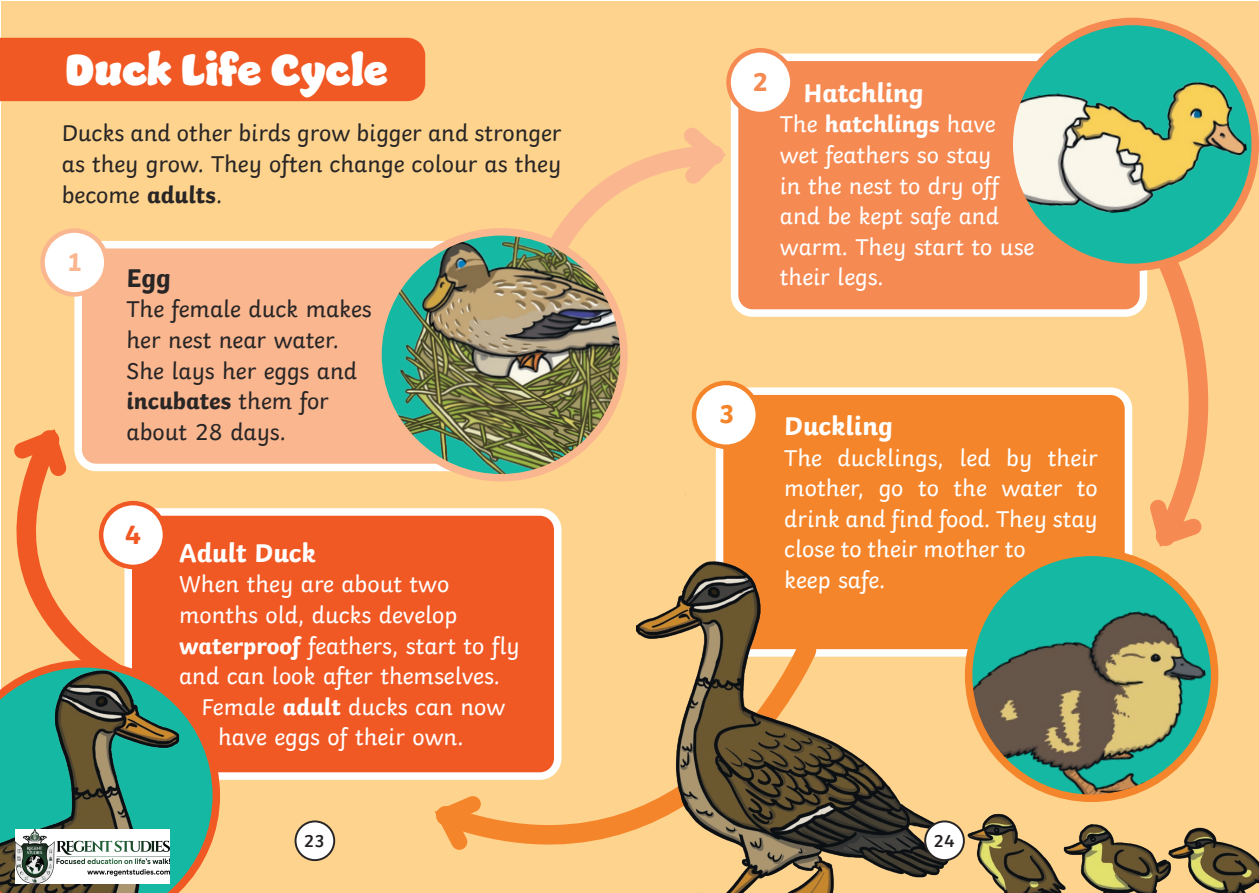
<style>
.page{position:relative;width:1259px;height:893px;background:#fff}
.page>*{position:absolute;margin:0;border:0;box-sizing:border-box;transform-origin:0 0}
.t1{font:45px "Jumble";color:#fff}
.Body_Copy_No_Baselin{font:700 27px "Twinkl";color:#fff}
.Body_Copy_No_Baselin-2{font:700 27px "Twinkl";color:#282526}
.Body_Copy_No_Baselin-3{font:700 27px "Twinkl";color:#fab78f}
.Body_Copy_No_Baselin-4{font:700 27px "Twinkl";color:#f68a53}
.Body_Copy_No_Baselin-5{font:700 27px "Twinkl";color:#f5852a}
.Body_Copy_No_Baselin-6{font:700 27px "Twinkl";color:#f15924}
.Body_Copy_No_Baselin-7{font:24px/30.6px "Twinkl";color:#fff}
.Body_Copy_No_Baselin-8{font:24px/30.6px "Twinkl";color:#282526}
.t2{font:600 18px "Twinkl";color:#231f20}
.s1{font-weight:700}
</style>
<div class="page">
<div style="left:1px;top:1px;width:1257px;height:891px;background:#fed38d"></div>
<div style="left:78px;top:245px;width:430px;height:222px;background:#fab78f;border-radius:18px"></div>
<div style="left:74px;top:241px;width:437px;height:230px;border:8px solid #fff;border-radius:18px"></div>
<div style="left:734px;top:57px;width:409px;height:256px;background:#f68a53;border-radius:18px"></div>
<div style="left:731px;top:54px;width:416px;height:263px;border:8px solid #fff;border-radius:18px"></div>
<div style="left:719px;top:391px;width:409px;height:262px;background:#f5852a;border-radius:18px"></div>
<div style="left:716px;top:387px;width:416px;height:270px;border:8px solid #fff;border-radius:18px"></div>
<div style="left:128px;top:512px;width:430px;height:264px;background:#f15924;border-radius:18px"></div>
<div style="left:124px;top:508px;width:437px;height:272px;border:8px solid #fff;border-radius:18px"></div>
<svg style="left:421px;top:631px;width:216px;height:262px"></svg>
<svg style="left:424px;top:783px;width:70px;height:80px"></svg>
<svg style="left:520px;top:151px;width:214px;height:157px"></svg>
<svg style="left:669px;top:113px;width:68px;height:85px"></svg>
<div style="left:43px;top:231px;width:63px;height:63px;background:#fff;border-radius:50%"></div>
<div style="left:40px;top:228px;width:69px;height:69px;border:4px solid #fab78f;border-radius:50%"></div>
<div style="left:728px;top:50px;width:64px;height:64px;background:#fff;border-radius:50%"></div>
<div style="left:726px;top:48px;width:68px;height:68px;border:4px solid #f68a53;border-radius:50%"></div>
<div style="left:694px;top:383px;width:64px;height:64px;background:#fff;border-radius:50%"></div>
<div style="left:692px;top:381px;width:68px;height:68px;border:4px solid #f5852a;border-radius:50%"></div>
<svg style="left:1137px;top:222px;width:95px;height:273px"></svg>
<svg style="left:16px;top:414px;width:173px;height:246px"></svg>
<svg style="left:14px;top:419px;width:64px;height:69px"></svg>
<img style="left:386px;top:232px;width:238px;height:246px">
<div style="left:374px;top:228px;width:254px;height:253px;border:8px solid #fab78f;border-radius:50%"></div>
<div style="left:1009px;top:21px;width:246px;height:246px;background:#15b8a3;border-radius:50%"></div>
<img style="left:1014px;top:75px;width:236px;height:146px">
<div style="left:1005px;top:18px;width:254px;height:253px;border:8px solid #f68a53;border-radius:50%"></div>
<svg style="left:0;top:660px;width:220px;height:233px;background:#568d71"></svg>
<div style="left:0;top:38px;width:425px;height:63px;background:#f15924"></div>
<img style="left:637px;top:495px;width:622px;height:398px">
<div style="left:295px;top:821px;width:39px;height:39px;background:#fff;border-radius:50%"></div>
<div style="left:294px;top:820px;width:41px;height:41px;border:2px solid #282526;border-radius:50%"></div>
<div style="left:925px;top:821px;width:39px;height:39px;background:#fff;border-radius:50%"></div>
<div style="left:924px;top:820px;width:41px;height:41px;border:2px solid #282526;border-radius:50%"></div>
<img style="left:16px;top:830px;width:153px;height:53px">
<p class="t1" style="left:66px;top:37px;width:324px">Duck Life Cycle</p>
<p class="Body_Copy_No_Baselin-8" style="left:62px;top:116px;width:501px;text-align:justify">Ducks and other birds grow bigger and stronger as they grow. They often change colour as they become <span class="s1">adults</span>.</p>
<p class="Body_Copy_No_Baselin-3" style="left:66px;top:240px;width:17px">1</p>
<p class="Body_Copy_No_Baselin-2" style="left:126px;top:255px;width:46px">Egg</p>
<p class="Body_Copy_No_Baselin-8" style="left:126px;top:292px;width:247px">The female duck makes her nest near water.<br>She lays her eggs and <span class="s1">incubates</span> them for about 28 days.</p>
<p class="Body_Copy_No_Baselin-6" style="left:125px;top:512px;width:17px">4</p>
<p class="Body_Copy_No_Baselin" style="left:179px;top:530px;width:138px">Adult Duck</p>
<p class="Body_Copy_No_Baselin-7" style="left:179px;top:567px;width:342px">When they are about two months old, ducks develop <span class="s1">waterproof</span> feathers, start to fly and can look after themselves.</p>
<p class="Body_Copy_No_Baselin-7" style="left:218px;top:689px;width:289px;text-indent:-16px">Female <span class="s1">adult</span> ducks can now have eggs of their own.</p>
<p class="Body_Copy_No_Baselin-4" style="left:752px;top:59px;width:17px">2</p>
<p class="Body_Copy_No_Baselin" style="left:803px;top:70px;width:122px">Hatchling</p>
<p class="Body_Copy_No_Baselin-7" style="left:780px;top:107px;width:256px">The <span class="s1">hatchlings</span> have wet feathers so stay<br>in the nest to dry off and be kept safe and warm. They start to use their legs.</p>
<p class="Body_Copy_No_Baselin-5" style="left:719px;top:392px;width:17px">3</p>
<p class="Body_Copy_No_Baselin" style="left:784px;top:404px;width:110px">Duckling</p>
<p class="Body_Copy_No_Baselin-7" style="left:784px;top:440px;width:315px">The ducklings, led by their mother, go to the water to drink and find food. They stay close to their mother to<br>keep safe.</p>
<p class="t2" style="left:304px;top:826px;width:23px">23</p>
<p class="t2" style="left:933px;top:826px;width:23px">24</p>
</div>
